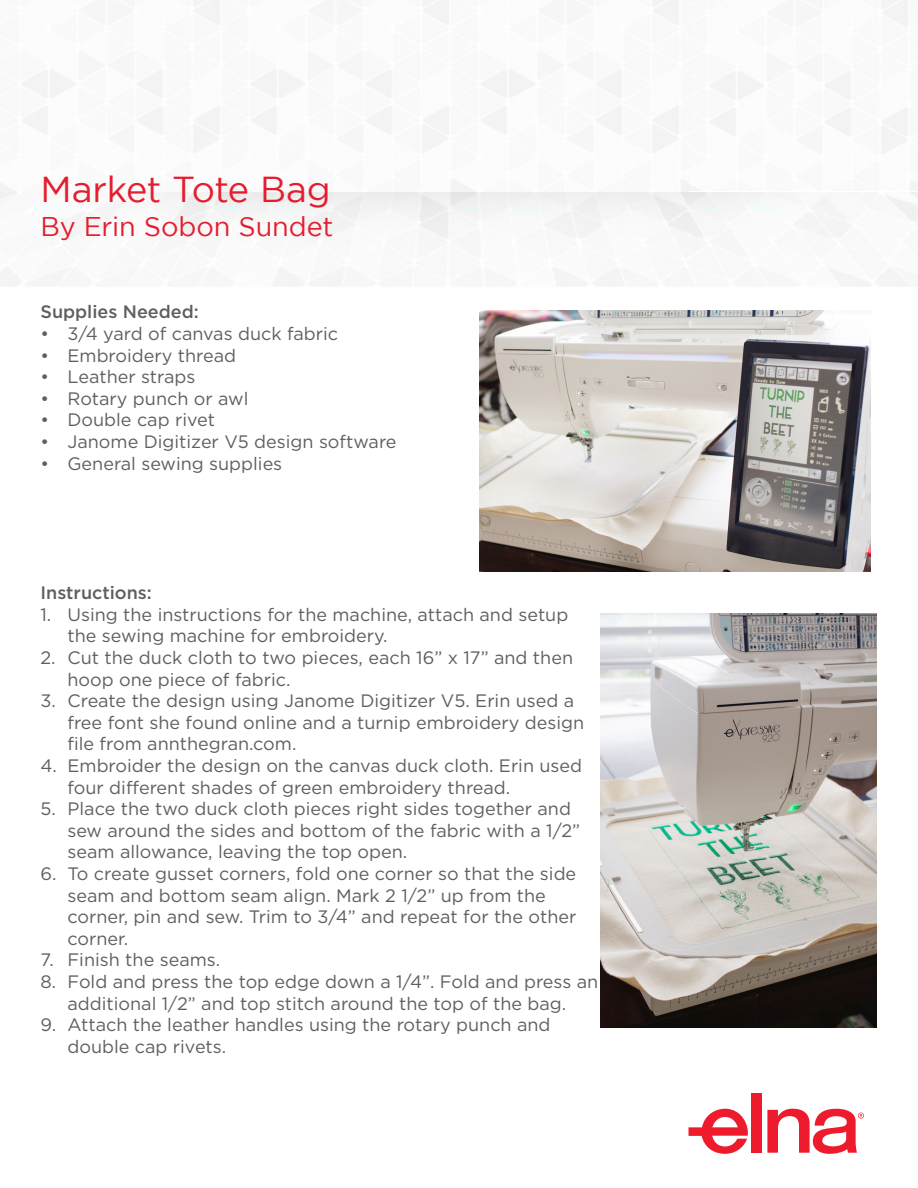
<style>
.page{position:relative;width:918px;height:1188px;background:#fff}
.page>*{position:absolute;margin:0;border:0;box-sizing:border-box;transform-origin:0 0}
.t1{font:36px "Gotham";letter-spacing:-.015em;color:#e41d2f}
.t2{font:27px "Gotham";color:#e41d2f}
.t3{font:18px/21.6px "Gotham HTF";color:#5f5f62}
.t4{font:500 18px "Gotham HTF";color:#5f5f62}
</style>
<div class="page">
<svg style="left:51px;top:192px;width:816px;height:66px"></svg>
<svg style="left:689px;top:1109px;width:59px;height:45px"></svg>
<div style="left:752px;top:1094px;width:10px;height:59px;background:#ee1b2d"></div>
<svg style="left:767px;top:1109px;width:97px;height:45px"></svg>
<img style="left:479px;top:310px;width:392px;height:262px">
<img style="left:600px;top:614px;width:276px;height:414px">
<p class="t1" style="left:40px;top:169px;width:292px">Market Tote Bag</p>
<p class="t2" style="left:40px;top:211px;width:294px">By Erin Sobon Sundet</p>
<p class="t4" style="left:40px;top:302px;width:160px">Supplies Needed:</p>
<p class="t3" style="left:40px;top:323px;width:299px">• 3/4 yard of canvas duck fabric</p>
<p class="t3" style="left:40px;top:344px;width:197px">• Embroidery thread</p>
<p class="t3" style="left:40px;top:366px;width:156px">• Leather straps</p>
<p class="t3" style="left:40px;top:387px;width:209px">• Rotary punch or awl</p>
<p class="t3" style="left:40px;top:409px;width:176px">• Double cap rivet</p>
<p class="t3" style="left:40px;top:431px;width:358px">• Janome Digitizer V5 design software</p>
<p class="t3" style="left:40px;top:452px;width:243px">• General sewing supplies</p>
<p class="t4" style="left:40px;top:583px;width:113px">Instructions:</p>
<p class="t3" style="left:68px;top:603px;width:502px;text-indent:-27px">1. Using the instructions for the machine, attach and setup the sewing machine for embroidery.</p>
<p class="t3" style="left:68px;top:647px;width:507px;text-indent:-27px">2. Cut the duck cloth to two pieces, each 16” x 17” and then hoop one piece of fabric.</p>
<p class="t3" style="left:68px;top:690px;width:518px;text-indent:-27px">3. Create the design using Janome Digitizer V5. Erin used a free font she found online and a turnip embroidery design file from annthegran.com.</p>
<p class="t3" style="left:68px;top:755px;width:516px;text-indent:-27px">4. Embroider the design on the canvas duck cloth. Erin used four different shades of green embroidery thread.</p>
<p class="t3" style="left:68px;top:798px;width:514px;text-indent:-27px">5. Place the two duck cloth pieces right sides together and sew around the sides and bottom of the fabric with a 1/2” seam allowance, leaving the top open.</p>
<p class="t3" style="left:68px;top:863px;width:510px;text-indent:-27px">6. To create gusset corners, fold one corner so that the side seam and bottom seam align. Mark 2 1/2” up from the corner, pin and sew. Trim to 3/4” and repeat for the other corner.</p>
<p class="t3" style="left:40px;top:949px;width:181px">7. Finish the seams.</p>
<p class="t3" style="left:40px;top:971px;width:559px;text-align:center">8. Fold and press the top edge down a 1/4”. Fold and press an additional 1/2” and top stitch around the top of the bag.</p>
<p class="t3" style="left:68px;top:1014px;width:485px;text-indent:-27px">9. Attach the leather handles using the rotary punch and double cap rivets.</p>
</div>
